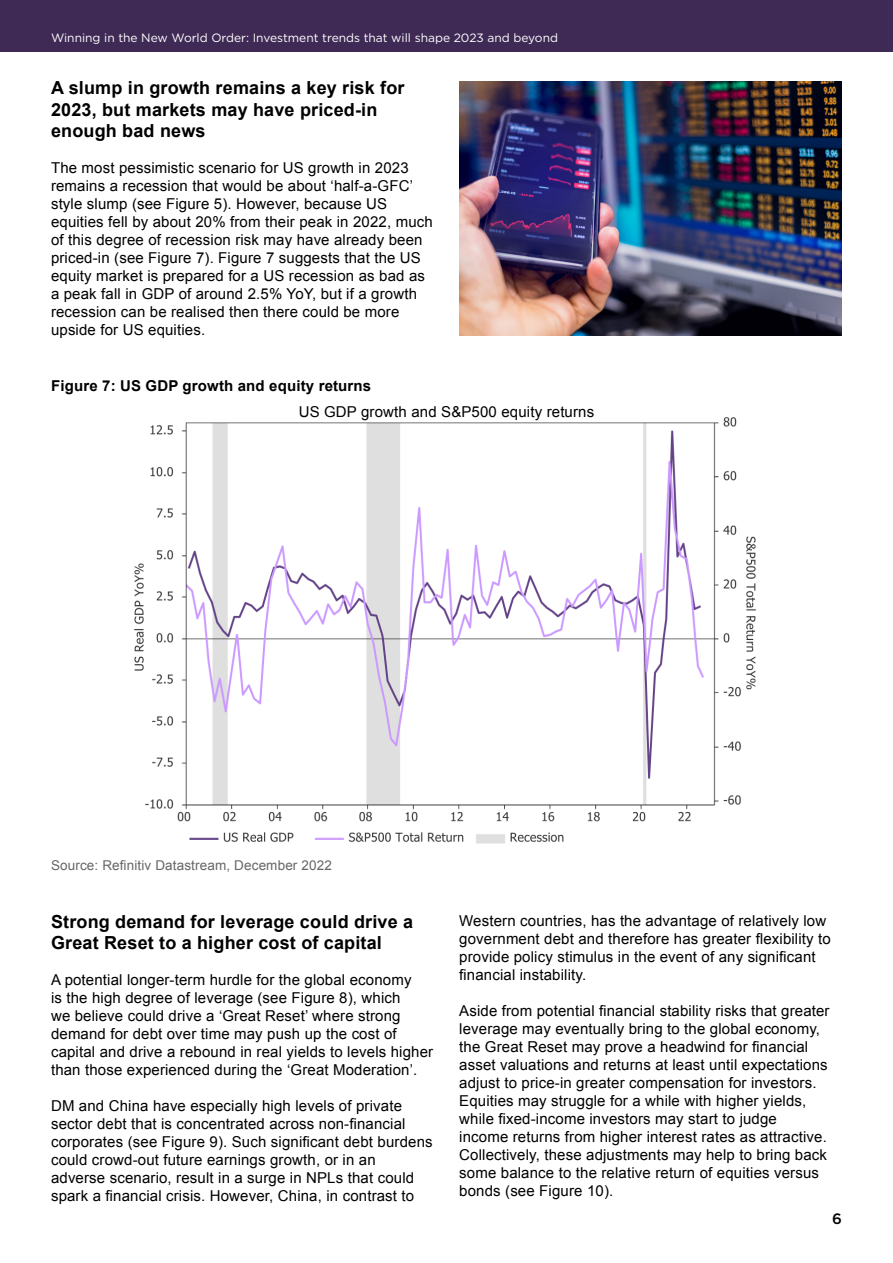
<style>
.page{position:relative;width:893px;height:1263px;background:#fff}
.page>*{position:absolute;margin:0;border:0;box-sizing:border-box;transform-origin:0 0}
.t1{font:700 18px/21.6px "Arial";letter-spacing:.01em;color:#000}
.t2{font:15px/18px "Arial";letter-spacing:.01em;color:#000}
.t3{font:700 15px "Arial";letter-spacing:.01em;color:#000}
.t4{font:500 15px "Gotham";color:#000}
.t5{font:13.5px "Arial";letter-spacing:.01em;color:#666}
.t6{font:12px "Gotham";color:#fff}
</style>
<div class="page">
<div style="left:0;top:0;width:893px;height:51px;background:#3f2a56"></div>
<img style="left:459px;top:81px;width:383px;height:254px">
<img style="left:134px;top:417px;width:622px;height:427px">
<p class="t6" style="left:51px;top:30px;width:508px">Winning in the New World Order: Investment trends that will shape 2023 and beyond</p>
<p class="t1" style="left:51px;top:78px;width:355px">A slump in growth remains a key risk for<br>2023, but markets may have priced-in enough bad news</p>
<p class="t2" style="left:51px;top:159px;width:383px">The most pessimistic scenario for US growth in 2023 remains a recession that would be about ‘half-a-GFC’ style slump (see Figure 5). However, because US equities fell by about 20% from their peak in 2022, much of this degree of recession risk may have already been priced-in (see Figure 7). Figure 7 suggests that the US equity market is prepared for a US recession as bad as a peak fall in GDP of around 2.5% YoY, but if a growth recession can be realised then there could be more upside for US equities.</p>
<p class="t3" style="left:51px;top:376px;width:322px">Figure 7: US GDP growth and equity returns</p>
<p class="t2" style="left:299px;top:403px;width:297px">US GDP growth and S&amp;P500 equity returns</p>
<p class="t5" style="left:51px;top:856px;width:282px">Source: Refinitiv Datastream, December 2022</p>
<p class="t1" style="left:51px;top:911px;width:364px">Strong demand for leverage could drive a<br>Great Reset to a higher cost of capital</p>
<p class="t2" style="left:51px;top:971px;width:384px">A potential longer-term hurdle for the global economy<br>is the high degree of leverage (see Figure 8), which<br>we believe could drive a ‘Great Reset’ where strong demand for debt over time may push up the cost of capital and drive a rebound in real yields to levels higher than those experienced during the ‘Great Moderation’.</p>
<p class="t2" style="left:51px;top:1097px;width:383px">DM and China have especially high levels of private sector debt that is concentrated across non-financial corporates (see Figure 9). Such significant debt burdens could crowd-out future earnings growth, or in an adverse scenario, result in a surge in NPLs that could spark a financial crisis. However, China, in contrast to</p>
<p class="t2" style="left:459px;top:911px;width:373px">Western countries, has the advantage of relatively low government debt and therefore has greater flexibility to provide policy stimulus in the event of any significant financial instability.</p>
<p class="t2" style="left:459px;top:1001px;width:372px">Aside from potential financial stability risks that greater leverage may eventually bring to the global economy, the Great Reset may prove a headwind for financial asset valuations and returns at least until expectations adjust to price-in greater compensation for investors.<br>Equities may struggle for a while with higher yields, while fixed-income investors may start to judge income returns from higher interest rates as attractive.<br>Collectively, these adjustments may help to bring back some balance to the relative return of equities versus bonds (see Figure 10).</p>
<p class="t4" style="left:832px;top:1209px;width:11px">6</p>
</div>
